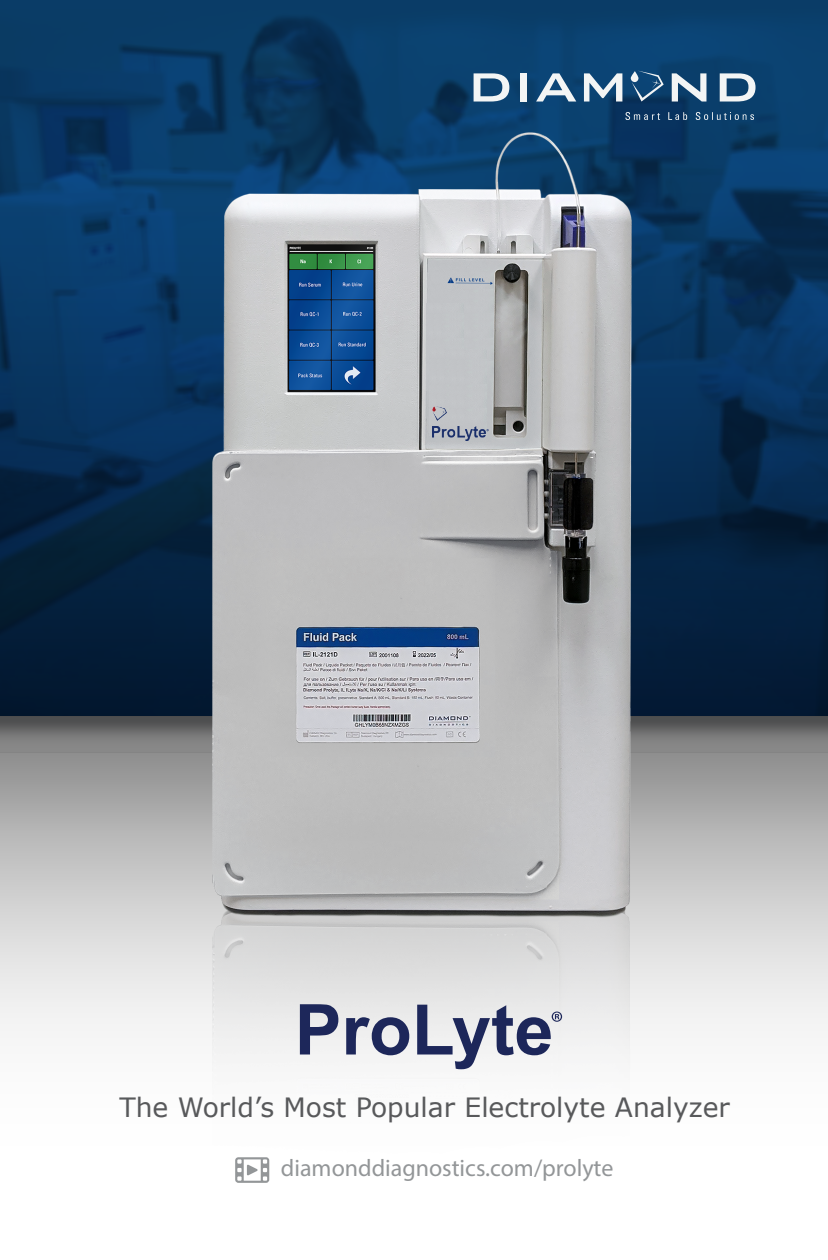
<style>
.page{position:relative;width:828px;height:1260px;background:#fff}
.page>*{position:absolute;margin:0;border:0;box-sizing:border-box;transform-origin:0 0}
.t1{font:700 70.2px "Arial";color:#1d275a}
.t2{font:26.6px "Verdana";color:#58595b}
.t3{font:24px "Myriad Pro";color:#939698}
</style>
<div class="page">
<img style="left:0;top:0;width:828px;height:716px">
<img style="left:0;top:716px;width:828px;height:36px">
<img style="left:212px;top:133px;width:419px;height:991px">
<img style="left:426px;top:304px;width:9px;height:86px">
<img style="left:435px;top:304px;width:29px;height:45px">
<img style="left:429px;top:349px;width:58px;height:87px">
<img style="left:437px;top:349px;width:29px;height:78px">
<div style="left:450px;top:350px;width:29px;height:77px;background:#c2c4c7"></div>
<img style="left:432px;top:407px;width:15px;height:13px">
<img style="left:432px;top:427px;width:56px;height:13px">
<svg style="left:474px;top:73px;width:35px;height:29px"></svg>
<div style="left:520px;top:73px;width:7px;height:29px;background:#f3f5f5"></div>
<svg style="left:536px;top:73px;width:40px;height:29px"></svg>
<svg style="left:584px;top:73px;width:38px;height:29px"></svg>
<svg style="left:672px;top:73px;width:34px;height:29px"></svg>
<svg style="left:720px;top:73px;width:36px;height:29px"></svg>
<svg style="left:632px;top:71px;width:32px;height:31px"></svg>
<svg style="left:625px;top:112px;width:129px;height:8px"></svg>
<svg style="left:235px;top:1157px;width:34px;height:26px"></svg>
<svg style="left:552px;top:1012px;width:10px;height:10px"></svg>
<h1 class="t1" style="left:295px;top:980px;width:260px">ProLyte</h1>
<p class="t2" style="left:119px;top:1089px;width:612px">The World’s Most Popular Electrolyte Analyzer</p>
<p class="t3" style="left:281px;top:1153px;width:334px">diamonddiagnostics.com/prolyte</p>
</div>
